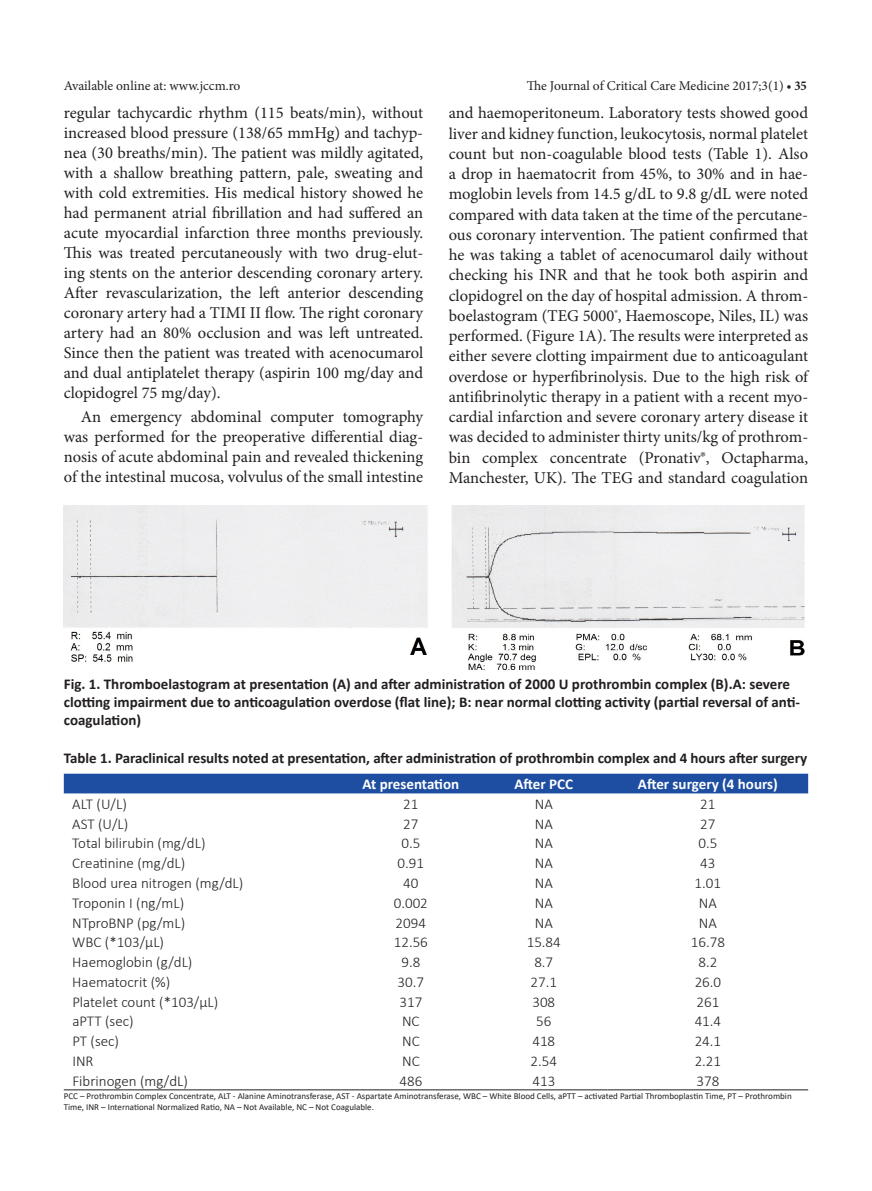
<style>
.page{position:relative;width:872px;height:1191px;background:#fff}
.page>*{position:absolute;margin:0;border:0;box-sizing:border-box;transform-origin:0 0}
.t1{font:16.5px/20.2px "Minion Pro";letter-spacing:-.005em;color:#231f20;text-align:justify}
.t2{font:300 15px "Calibri";color:#231f20}
.t3{font:700 15px/18px "Calibri";color:#231f20}
.t4{font:700 15px "Calibri";color:#fff}
.t5{font:13.5px "Minion Pro";color:#231f20}
.t6{font:9px/10.8px "Calibri";color:#231f20}
.s1{font-weight:700;font-stretch:condensed}
</style>
<div class="page">
<img style="left:64px;top:505px;width:741px;height:165px">
<div style="left:64px;top:773px;width:744px;height:20px;background:#1e4ea1"></div>
<hr style="left:64px;top:1089px;width:278px;height:1px;background:#231f20">
<hr style="left:342px;top:1089px;width:138px;height:1px;background:#231f20">
<hr style="left:480px;top:1089px;width:127px;height:1px;background:#231f20">
<hr style="left:607px;top:1089px;width:201px;height:1px;background:#231f20">
<p class="t5" style="left:64px;top:77px;width:178px">Available online at: www.jccm.ro</p>
<p class="t5" style="left:527px;top:77px;width:282px">The Journal of Critical Care Medicine 2017;3(1) <span class="s1">• 35</span></p>
<p class="t1" style="left:64px;top:103px;width:361px">regular tachycardic rhythm (115 beats/min), without increased blood pressure (138/65 mmHg) and tachyp&shy;nea (30 breaths/min). The patient was mildly agitated, with a shallow breathing pattern, pale, sweating and with cold extremities. His medical history showed he had permanent atrial fibrillation and had suffered an acute myocardial infarction three months previously.<br>This was treated percutaneously with two drug-elut&shy;ing stents on the anterior descending coronary artery.<br>After revascularization, the left anterior descending coronary artery had a TIMI II flow. The right coronary artery had an 80% occlusion and was left untreated.<br>Since then the patient was treated with acenocumarol and dual antiplatelet therapy (aspirin 100 mg/day and clopidogrel 75 mg/day).</p>
<p class="t1" style="left:64px;top:407px;width:361px;text-indent:17px">An emergency abdominal computer tomography was performed for the preoperative differential diag&shy;nosis of acute abdominal pain and revealed thickening of the intestinal mucosa, volvulus of the small intestine</p>
<p class="t1" style="left:449px;top:103px;width:361px">and haemoperitoneum. Laboratory tests showed good liver and kidney function, leukocytosis, normal platelet count but non-coagulable blood tests (Table 1). Also a drop in haematocrit from 45%, to 30% and in hae&shy;moglobin levels from 14.5 g/dL to 9.8 g/dL were noted compared with data taken at the time of the percutane&shy;ous coronary intervention. The patient confirmed that he was taking a tablet of acenocumarol daily without checking his INR and that he took both aspirin and clopidogrel on the day of hospital admission. A throm&shy;boelastogram (TEG 5000<sup>®</sup>, Haemoscope, Niles, IL) was performed. (Figure 1A). The results were interpreted as either severe clotting impairment due to anticoagulant overdose or hyperfibrinolysis. Due to the high risk of antifibrinolytic therapy in a patient with a recent myo&shy;cardial infarction and severe coronary artery disease it was decided to administer thirty units/kg of prothrom&shy;bin complex concentrate (Pronativ®, Octapharma, Manchester, UK). The TEG and standard coagulation</p>
<p class="t3" style="left:64px;top:675px;width:738px">Fig. 1. Thromboelastogram at presentation (A) and after administration of 2000 U prothrombin complex (B).A: severe clotting impairment due to anticoagulation overdose (flat line); B: near normal clotting activity (partial reversal of anti&shy;coagulation)</p>
<p class="t3" style="left:64px;top:749px;width:745px">Table 1. Paraclinical results noted at presentation, after administration of prothrombin complex and 4 hours after surgery</p>
<p class="t4" style="left:362px;top:773px;width:98px">At presentation</p>
<p class="t4" style="left:514px;top:773px;width:60px">After PCC</p>
<p class="t4" style="left:638px;top:773px;width:141px">After surgery (4 hours)</p>
<p class="t2" style="left:72px;top:794px;width:56px">ALT (U/L)</p>
<p class="t2" style="left:403px;top:794px;width:17px">21</p>
<p class="t2" style="left:535px;top:794px;width:20px">NA</p>
<p class="t2" style="left:700px;top:794px;width:17px">21</p>
<p class="t2" style="left:72px;top:814px;width:58px">AST (U/L)</p>
<p class="t2" style="left:403px;top:814px;width:17px">27</p>
<p class="t2" style="left:535px;top:814px;width:20px">NA</p>
<p class="t2" style="left:700px;top:814px;width:17px">27</p>
<p class="t2" style="left:72px;top:834px;width:135px">Total bilirubin (mg/dL)</p>
<p class="t2" style="left:401px;top:834px;width:20px">0.5</p>
<p class="t2" style="left:535px;top:834px;width:20px">NA</p>
<p class="t2" style="left:698px;top:834px;width:20px">0.5</p>
<p class="t2" style="left:72px;top:854px;width:115px">Creatinine (mg/dL)</p>
<p class="t2" style="left:397px;top:854px;width:28px">0.91</p>
<p class="t2" style="left:535px;top:854px;width:20px">NA</p>
<p class="t2" style="left:700px;top:854px;width:17px">43</p>
<p class="t2" style="left:72px;top:873px;width:172px">Blood urea nitrogen (mg/dL)</p>
<p class="t2" style="left:403px;top:873px;width:17px">40</p>
<p class="t2" style="left:535px;top:873px;width:20px">NA</p>
<p class="t2" style="left:694px;top:873px;width:28px">1.01</p>
<p class="t2" style="left:72px;top:893px;width:113px">Troponin I (ng/mL)</p>
<p class="t2" style="left:394px;top:893px;width:36px">0.002</p>
<p class="t2" style="left:535px;top:893px;width:20px">NA</p>
<p class="t2" style="left:699px;top:893px;width:20px">NA</p>
<p class="t2" style="left:72px;top:913px;width:114px">NTproBNP (pg/mL)</p>
<p class="t2" style="left:395px;top:913px;width:32px">2094</p>
<p class="t2" style="left:535px;top:913px;width:20px">NA</p>
<p class="t2" style="left:699px;top:913px;width:20px">NA</p>
<p class="t2" style="left:72px;top:933px;width:93px">WBC (*103/μL)</p>
<p class="t2" style="left:394px;top:933px;width:36px">12.56</p>
<p class="t2" style="left:527px;top:933px;width:36px">15.84</p>
<p class="t2" style="left:691px;top:933px;width:36px">16.78</p>
<p class="t2" style="left:72px;top:952px;width:122px">Haemoglobin (g/dL)</p>
<p class="t2" style="left:401px;top:952px;width:20px">9.8</p>
<p class="t2" style="left:534px;top:952px;width:20px">8.7</p>
<p class="t2" style="left:698px;top:952px;width:20px">8.2</p>
<p class="t2" style="left:72px;top:972px;width:99px">Haematocrit (%)</p>
<p class="t2" style="left:397px;top:972px;width:28px">30.7</p>
<p class="t2" style="left:530px;top:972px;width:28px">27.1</p>
<p class="t2" style="left:694px;top:972px;width:28px">26.0</p>
<p class="t2" style="left:72px;top:992px;width:147px">Platelet count (*103/μL)</p>
<p class="t2" style="left:399px;top:992px;width:24px">317</p>
<p class="t2" style="left:532px;top:992px;width:24px">308</p>
<p class="t2" style="left:696px;top:992px;width:24px">261</p>
<p class="t2" style="left:72px;top:1012px;width:63px">aPTT (sec)</p>
<p class="t2" style="left:402px;top:1012px;width:19px">NC</p>
<p class="t2" style="left:536px;top:1012px;width:17px">56</p>
<p class="t2" style="left:694px;top:1012px;width:28px">41.4</p>
<p class="t2" style="left:72px;top:1031px;width:48px">PT (sec)</p>
<p class="t2" style="left:402px;top:1031px;width:19px">NC</p>
<p class="t2" style="left:532px;top:1031px;width:24px">418</p>
<p class="t2" style="left:694px;top:1031px;width:28px">24.1</p>
<p class="t2" style="left:72px;top:1051px;width:23px">INR</p>
<p class="t2" style="left:402px;top:1051px;width:19px">NC</p>
<p class="t2" style="left:530px;top:1051px;width:28px">2.54</p>
<p class="t2" style="left:694px;top:1051px;width:28px">2.21</p>
<p class="t2" style="left:72px;top:1071px;width:117px">Fibrinogen (mg/dL)</p>
<p class="t2" style="left:399px;top:1071px;width:24px">486</p>
<p class="t2" style="left:532px;top:1071px;width:24px">413</p>
<p class="t2" style="left:696px;top:1071px;width:24px">378</p>
<p class="t6" style="left:64px;top:1090px;width:729px">PCC – Prothrombin Complex Concentrate, ALT - Alanine Aminotransferase, AST - Aspartate Aminotransferase, WBC – White Blood Cells, aPTT – activated Partial Thromboplastin Time, PT – Prothrombin<br>Time, INR – International Normalized Ratio, NA – Not Available, NC – Not Coagulable.</p>
</div>
